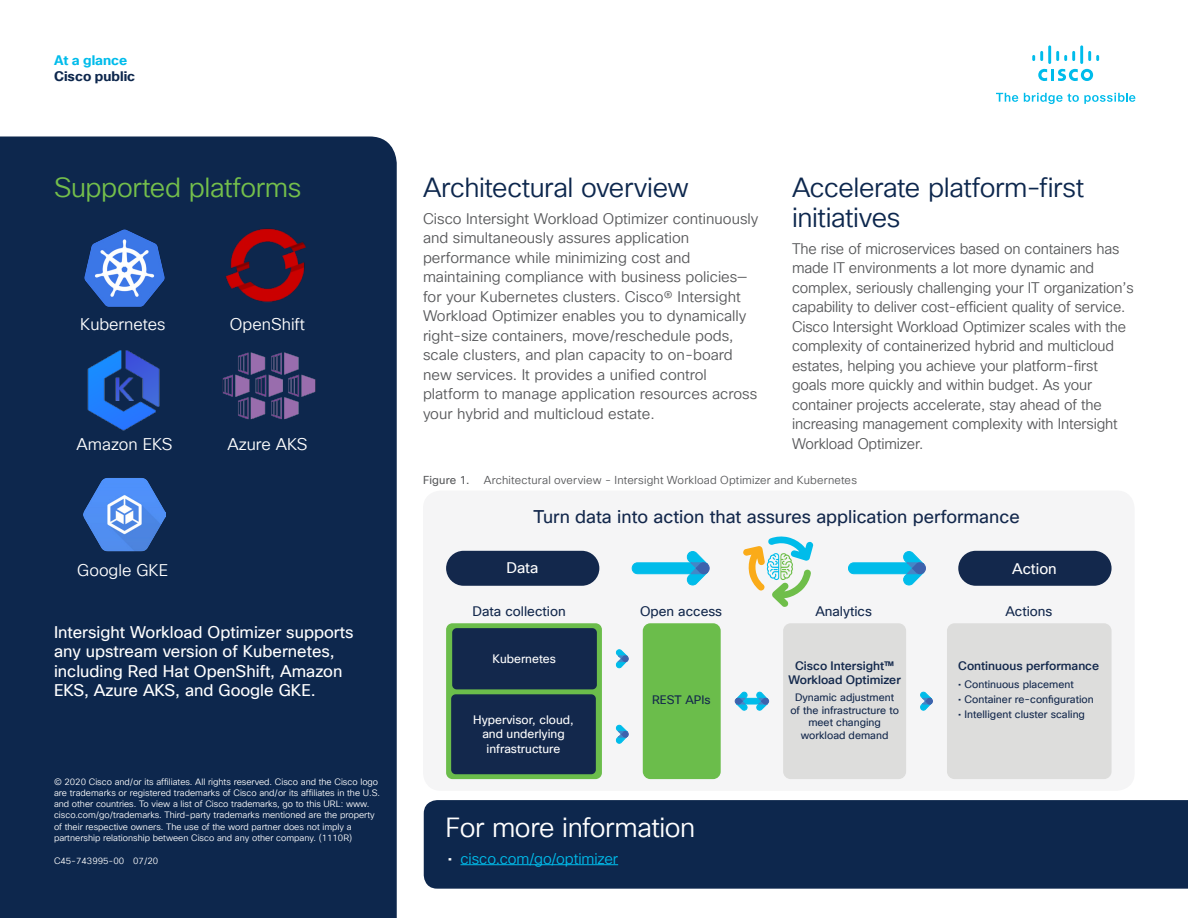
<style>
.page{position:relative;width:1188px;height:918px;background:#fff}
.page>*{position:absolute;margin:0;border:0;box-sizing:border-box;transform-origin:0 0}
.Subhead2_midnight_bl{font:27px/30px "Cisco Sans TT Light";letter-spacing:-.015em;color:#0d274d}
.Subhead2_Green{font:27px "Cisco Sans TT Light";letter-spacing:-.015em;color:#74bf4b}
.Subhead2_midnight_bl-2{font:27px "Cisco Sans TT Light";letter-spacing:-.015em;color:#fff}
.t1{font:18px "Cisco Sans TT";color:#13284c}
.Body_White{font:16.5px/19.5px "Cisco Sans TT";color:#fff}
.Body_White-2{font:16.5px "Cisco Sans TT Light";color:#fff}
.Body{font:15px/19.5px "Cisco Sans TT Light";letter-spacing:-.01em;color:#57585a}
.t2{font:15px "Cisco Sans TT Light";letter-spacing:-.005em;color:#00bceb}
.t3{font:15px "Cisco Sans TT";color:#fff}
.t4{font:13.5px "Cisco Sans TT";color:#13284c}
.t5{font:700 13.5px "Cisco Sans TT";color:#0d274d}
.t6{font:700 13.5px "Cisco Sans TT";color:#00bceb}
.t7{font:12px/14.4px "Cisco Sans TT";color:#fff;text-align:center}
.t8{font:500 12px/14.4px "Cisco Sans TT";color:#13284c;text-align:center}
.t9{font:12px "Cisco Sans TT";color:#13284c}
.FigureCaption{font:11.25px "Cisco Sans TT Light";letter-spacing:.015em;color:#57585a}
.FigureCaption-2{font:11.25px "Cisco Sans TT";letter-spacing:.015em;color:#57585a}
.t10{font:10.5px/12.6px "Cisco Sans TT";color:#13284c;text-align:center}
.Footer_white{font:9px/11.2px "Cisco Sans TT Light";color:#fff}
.s1{font-family:"Cisco Sans TT";color:#fff}
</style>
<div class="page">
<svg style="left:996px;top:93px;width:22px;height:9px"></svg>
<svg style="left:1024px;top:93px;width:111px;height:11px"></svg>
<svg style="left:1038px;top:69px;width:55px;height:12px"></svg>
<svg style="left:1032px;top:51px;width:11px;height:10px"></svg>
<hr style="left:1048px;top:45px;width:3px;height:19px;background:#00bceb">
<svg style="left:1056px;top:51px;width:19px;height:10px"></svg>
<hr style="left:1080px;top:45px;width:3px;height:19px;background:#00bceb">
<svg style="left:1088px;top:51px;width:11px;height:10px"></svg>
<div style="left:424px;top:800px;width:764px;height:89px;background:#0d274d"></div>
<div style="left:0;top:136px;width:397px;height:782px;background:#0d274d"></div>
<div style="left:423px;top:491px;width:712px;height:300px;background:#f5f5f6;border-radius:18px"></div>
<div style="left:446px;top:551px;width:153px;height:35px;background:#13284c;border-radius:17px"></div>
<div style="left:958px;top:551px;width:154px;height:35px;background:#13284c;border-radius:17px"></div>
<svg style="left:631px;top:551px;width:79px;height:34px"></svg>
<svg style="left:848px;top:551px;width:78px;height:34px"></svg>
<div style="left:446px;top:623px;width:156px;height:156px;background:#6bbd4b;border-radius:6px"></div>
<div style="left:452px;top:628px;width:145px;height:61px;background:#13284c;border-radius:5px"></div>
<div style="left:451px;top:694px;width:145px;height:80px;background:#13284c;border-radius:5px"></div>
<svg style="left:615px;top:649px;width:14px;height:20px"></svg>
<svg style="left:920px;top:691px;width:13px;height:20px"></svg>
<svg style="left:615px;top:724px;width:14px;height:20px"></svg>
<div style="left:643px;top:623px;width:78px;height:156px;background:#6bbd4b;border-radius:8px"></div>
<div style="left:783px;top:623px;width:123px;height:156px;background:#dddddc;border-radius:8px"></div>
<div style="left:947px;top:623px;width:165px;height:156px;background:#dddddc;border-radius:8px"></div>
<svg style="left:735px;top:692px;width:34px;height:19px"></svg>
<svg style="left:743px;top:536px;width:70px;height:71px"></svg>
<hr style="left:460px;top:864px;width:158px;height:1px;background:#00bceb">
<img style="left:86px;top:346px;width:77px;height:84px">
<img style="left:223px;top:346px;width:92px;height:85px">
<img style="left:84px;top:474px;width:82px;height:82px">
<img style="left:84px;top:228px;width:82px;height:80px">
<img style="left:226px;top:227px;width:88px;height:81px">
<p class="t6" style="left:54px;top:51px;width:75px">At a glance</p>
<p class="t5" style="left:54px;top:67px;width:83px">Cisco public</p>
<p class="Subhead2_Green" style="left:54px;top:170px;width:249px">Supported platforms</p>
<p class="Subhead2_midnight_bl" style="left:423px;top:173px;width:267px">Architectural overview</p>
<p class="Body" style="left:423px;top:209px;width:337px">Cisco Intersight Workload Optimizer continuously and simultaneously assures application performance while minimizing cost and maintaining compliance with business policies— for your Kubernetes clusters. Cisco® Intersight Workload Optimizer enables you to dynamically right-size containers, move/reschedule pods, scale clusters, and plan capacity to on-board new services. It provides a unified control platform to manage application resources across your hybrid and multicloud estate.</p>
<p class="Body_White-2" style="left:230px;top:314px;width:76px">OpenShift</p>
<p class="Body_White-2" style="left:80px;top:314px;width:87px">Kubernetes</p>
<p class="Body_White-2" style="left:77px;top:434px;width:97px">Amazon EKS</p>
<p class="Body_White-2" style="left:227px;top:434px;width:81px">Azure AKS</p>
<p class="Subhead2_midnight_bl" style="left:792px;top:173px;width:294px">Accelerate platform-first initiatives</p>
<p class="Body" style="left:792px;top:239px;width:343px">The rise of microservices based on containers has made IT environments a lot more dynamic and complex, seriously challenging your IT organization’s capability to deliver cost-efficient quality of service.<br>Cisco Intersight Workload Optimizer scales with the complexity of containerized hybrid and multicloud estates, helping you achieve your platform-first goals more quickly and within budget. As your container projects accelerate, stay ahead of the increasing management complexity with Intersight Workload Optimizer.</p>
<p class="Body_White-2" style="left:77px;top:560px;width:92px">Google GKE</p>
<p class="Body_White" style="left:54px;top:623px;width:301px">Intersight Workload Optimizer supports any upstream version of Kubernetes, including Red Hat OpenShift, Amazon EKS, Azure AKS, and Google GKE.</p>
<p class="Footer_white" style="left:54px;top:776px;width:328px">© 2020 Cisco and/or its affiliates. All rights reserved. Cisco and the Cisco logo are trademarks or registered trademarks of Cisco and/or its affiliates in the U.S. and other countries. To view a list of Cisco trademarks, go to this URL: www. cisco.com/go/trademarks. Third-party trademarks mentioned are the property of their respective owners. The use of the word partner does not imply a partnership relationship between Cisco and any other company. (1110R)</p>
<p class="Footer_white" style="left:54px;top:856px;width:106px">C45-743995-00 07/20</p>
<p class="FigureCaption-2" style="left:423px;top:473px;width:48px">Figure 1.</p>
<p class="FigureCaption" style="left:484px;top:473px;width:375px">Architectural overview - Intersight Workload Optimizer and Kubernetes</p>
<p class="t1" style="left:533px;top:505px;width:488px">Turn data into action that assures application performance</p>
<p class="t3" style="left:506px;top:558px;width:33px">Data</p>
<p class="t3" style="left:1012px;top:559px;width:46px">Action</p>
<p class="t4" style="left:473px;top:602px;width:95px">Data collection</p>
<p class="t4" style="left:640px;top:602px;width:84px">Open access</p>
<p class="t4" style="left:815px;top:602px;width:58px">Analytics</p>
<p class="t4" style="left:1005px;top:602px;width:49px">Actions</p>
<p class="t7" style="left:492px;top:652px;width:65px">Kubernetes</p>
<p class="t7" style="left:473px;top:713px;width:102px">Hypervisor, cloud, and underlying infrastructure</p>
<p class="t9" style="left:652px;top:692px;width:60px">REST APIs</p>
<p class="Subhead2_midnight_bl-2" style="left:446px;top:810px;width:251px">For more information</p>
<p class="t2" style="left:448px;top:849px;width:172px"><span class="s1">•</span> cisco.com/go/optimizer</p>
<p class="t8" style="left:788px;top:659px;width:114px">Cisco Intersight™<br>Workload Optimizer</p>
<p class="t10" style="left:790px;top:692px;width:110px">Dynamic adjustment of the infrastructure to meet changing workload demand</p>
<p class="t8" style="left:958px;top:659px;width:142px">Continuous performance</p>
<p class="t10" style="left:958px;top:678px;width:117px">• Continuous placement</p>
<p class="t10" style="left:958px;top:693px;width:137px">• Container re-configuration</p>
<p class="t10" style="left:958px;top:708px;width:128px">• Intelligent cluster scaling</p>
</div>
